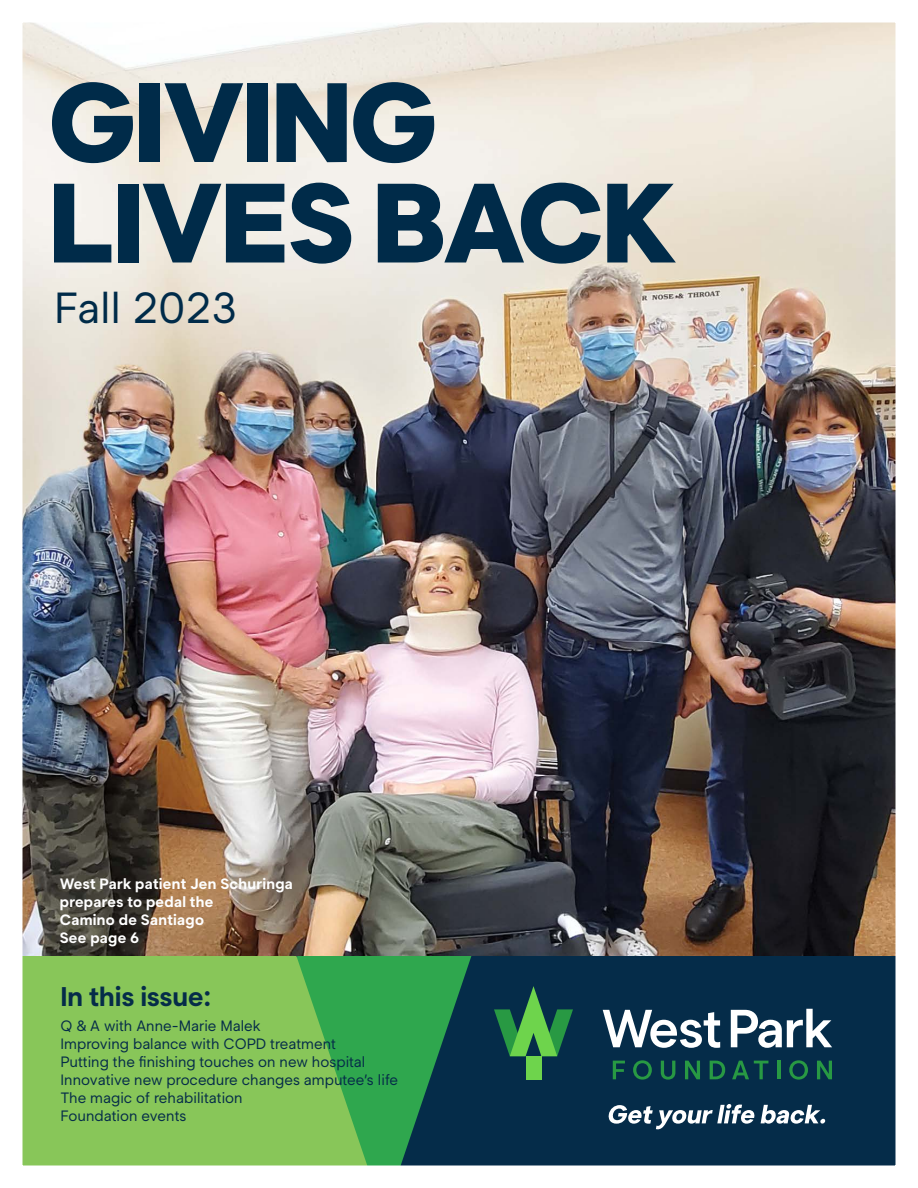
<style>
.page{position:relative;width:918px;height:1188px;background:#fff}
.page>*{position:absolute;margin:0;border:0;box-sizing:border-box;transform-origin:0 0}
.cover_-_pub_name{font:900 112.5px/100.5px "Segment";letter-spacing:-.02em;color:#002b49}
.cover_-_issue_date{font:43.5px "Segment";letter-spacing:.005em;color:#002b49}
.cover_-_in_this_issue{font:700 27px "Segment";color:#052c49}
.cover_-_body{font:15px "Segment";color:#052c49}
.by_line{font:700 15px/18px "Segment";letter-spacing:.02em;color:#fff}
</style>
<div class="page">
<img style="left:22px;top:22px;width:874px;height:1144px">
<svg style="left:603px;top:1010px;width:117px;height:38px"></svg>
<svg style="left:731px;top:1009px;width:101px;height:39px"></svg>
<svg style="left:613px;top:1061px;width:12px;height:18px"></svg>
<svg style="left:633px;top:1060px;width:19px;height:20px"></svg>
<svg style="left:661px;top:1061px;width:14px;height:19px"></svg>
<svg style="left:685px;top:1061px;width:15px;height:18px"></svg>
<svg style="left:710px;top:1061px;width:15px;height:18px"></svg>
<svg style="left:732px;top:1061px;width:36px;height:18px"></svg>
<hr style="left:777px;top:1061px;width:3px;height:18px;background:#289943">
<svg style="left:789px;top:1060px;width:19px;height:20px"></svg>
<svg style="left:817px;top:1061px;width:15px;height:18px"></svg>
<svg style="left:494px;top:986px;width:79px;height:70px;background:#276e48"></svg>
<div style="left:526px;top:1056px;width:15px;height:24px;background:#6ed44c"></div>
<svg style="left:608px;top:1104px;width:147px;height:25px"></svg>
<svg style="left:761px;top:1105px;width:64px;height:19px"></svg>
<p class="cover_-_pub_name" style="left:49px;top:72px;width:629px">GIVING<br>LIVES BACK</p>
<p class="cover_-_issue_date" style="left:54px;top:281px;width:185px">Fall 2023</p>
<p class="by_line" style="left:60px;top:875px;width:235px">West Park patient Jen Schuringa prepares to pedal the<br>Camino de Santiago<br>See page 6</p>
<p class="cover_-_in_this_issue" style="left:60px;top:980px;width:153px">In this issue:</p>
<p class="cover_-_body" style="left:60px;top:1017px;width:202px">Q &amp; A with Anne-Marie Malek</p>
<p class="cover_-_body" style="left:60px;top:1035px;width:277px">Improving balance with COPD treatment</p>
<p class="cover_-_body" style="left:60px;top:1053px;width:306px">Putting the finishing touches on new hospital</p>
<p class="cover_-_body" style="left:60px;top:1071px;width:339px">Innovative new procedure changes amputee’s life</p>
<p class="cover_-_body" style="left:60px;top:1089px;width:184px">The magic of rehabilitation</p>
<p class="cover_-_body" style="left:60px;top:1107px;width:128px">Foundation events</p>
</div>
